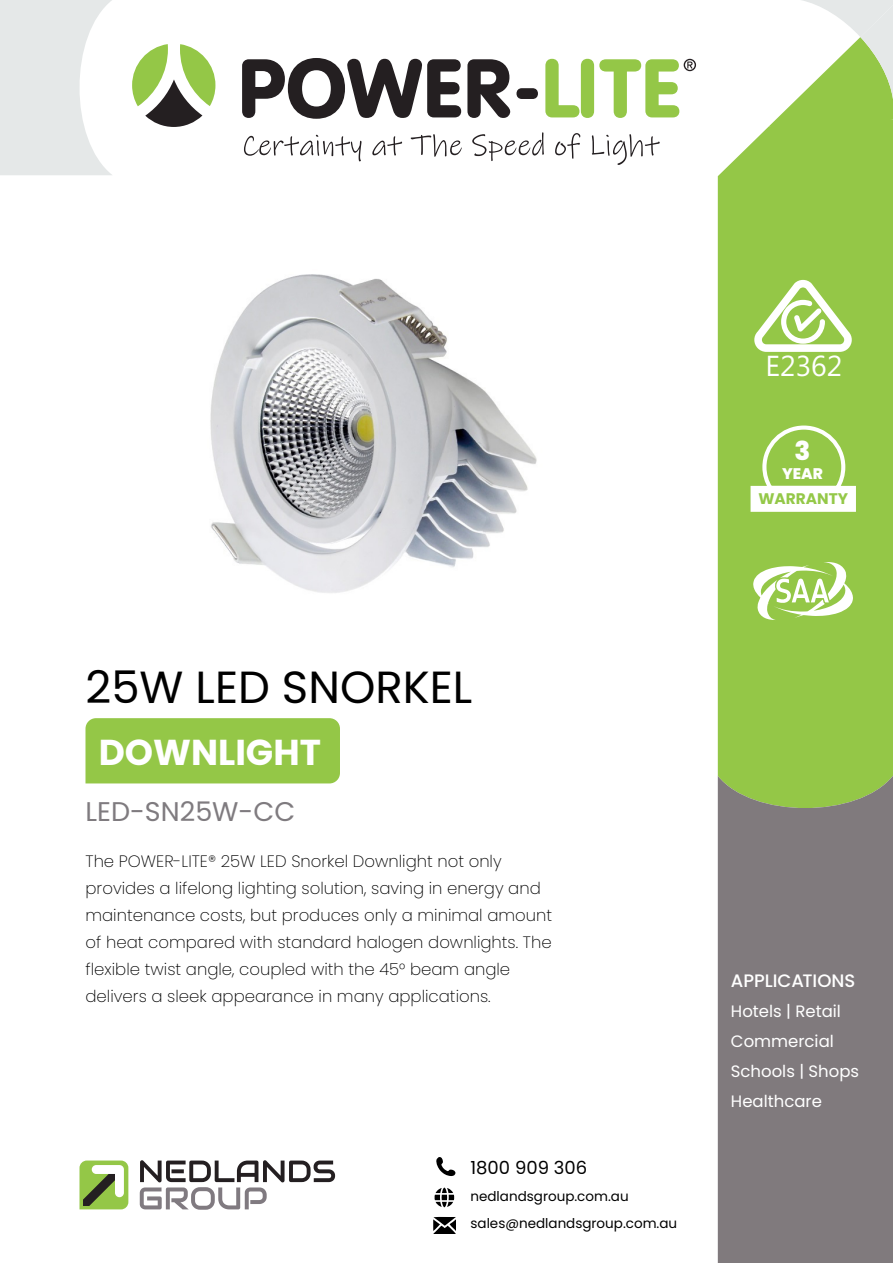
<style>
.page{position:relative;width:893px;height:1263px;background:#fff}
.page>*{position:absolute;margin:0;border:0;box-sizing:border-box;transform-origin:0 0}
.t1{font:45px "Poppins";color:#000}
.t2{font:700 36px "Poppins";color:#fff}
.t3{font:28.95px "Microsoft Phags Pa";color:#fff}
.t4{font:27px "Poppins";color:#7f7b7f}
.t5{font:800 26.1px "Poppins";color:#fff}
.t6{font:500 18px "Poppins";color:#fff}
.t7{font:18px "Poppins";color:#000}
.t8{font:200 16.5px/27px "Poppins";color:#000}
.t9{font:16.5px/30px "Poppins";color:#fff}
.t10{font:700 15.3px "Poppins";color:#94c848}
.t11{font:800 15.3px "Poppins";color:#fff}
.t12{font:13.5px/27.5px "Poppins";color:#000}
</style>
<div class="page">
<svg style="left:132px;top:44px;width:83px;height:83px"></svg>
<svg style="left:242px;top:58px;width:219px;height:61px"></svg>
<svg style="left:467px;top:59px;width:43px;height:59px"></svg>
<div style="left:516px;top:88px;width:22px;height:11px;background:#241f21;border-radius:5px"></div>
<svg style="left:545px;top:59px;width:34px;height:58px"></svg>
<div style="left:581px;top:59px;width:13px;height:59px;background:#94c747;border-radius:7px"></div>
<svg style="left:599px;top:59px;width:97px;height:59px"></svg>
<svg style="left:244px;top:135px;width:117px;height:26px"></svg>
<svg style="left:372px;top:136px;width:30px;height:20px"></svg>
<svg style="left:411px;top:134px;width:51px;height:23px"></svg>
<svg style="left:472px;top:132px;width:72px;height:29px"></svg>
<svg style="left:555px;top:133px;width:25px;height:26px"></svg>
<svg style="left:592px;top:134px;width:68px;height:31px"></svg>
<svg style="left:434px;top:1187px;width:21px;height:21px"></svg>
<svg style="left:436px;top:1157px;width:19px;height:19px"></svg>
<svg style="left:433px;top:1217px;width:22px;height:17px"></svg>
<svg style="left:79px;top:1160px;width:49px;height:49px"></svg>
<svg style="left:140px;top:1160px;width:195px;height:50px"></svg>
<div style="left:718px;top:127px;width:175px;height:649px;background:#94c747"></div>
<div style="left:718px;top:776px;width:175px;height:487px;background:#807a7d"></div>
<svg style="left:768px;top:0;width:125px;height:127px"></svg>
<svg style="left:0;top:0;width:112px;height:175px"></svg>
<img style="left:210px;top:274px;width:327px;height:319px">
<div style="left:85px;top:718px;width:255px;height:65px;background:#94c747"></div>
<svg style="left:753px;top:562px;width:100px;height:58px"></svg>
<svg style="left:753px;top:279px;width:100px;height:73px"></svg>
<svg style="left:760px;top:423px;width:87px;height:63px;background:#a1cd5e"></svg>
<div style="left:752px;top:487px;width:103px;height:24px;background:#fff"></div>
<div style="left:751px;top:486px;width:105px;height:26px;border:2px solid #fff"></div>
<h3 class="t3" style="left:765px;top:346px;width:78px">E2362</h3>
<h3 class="t5" style="left:794px;top:436px;width:17px">3</h3>
<p class="t11" style="left:782px;top:465px;width:42px">YEAR</p>
<p class="t10" style="left:758px;top:490px;width:91px">WARRANTY</p>
<h1 class="t1" style="left:85px;top:661px;width:388px">25W LED SNORKEL</h1>
<h2 class="t2" style="left:99px;top:732px;width:224px">DOWNLIGHT</h2>
<h3 class="t4" style="left:85px;top:796px;width:211px">LED-SN25W-CC</h3>
<p class="t8" style="left:85px;top:848px;width:468px">The POWER-LITE® 25W LED Snorkel Downlight not only provides a lifelong lighting solution, saving in energy and maintenance costs, but produces only a minimal amount of heat compared with standard halogen downlights. The flexible twist angle, coupled with the 45° beam angle delivers a sleek appearance in many applications.</p>
<p class="t7" style="left:470px;top:1157px;width:118px">1800 909 306</p>
<p class="t12" style="left:470px;top:1182px;width:208px">nedlandsgroup.com.au sales@nedlandsgroup.com.au</p>
<p class="t6" style="left:731px;top:970px;width:126px">APPLICATIONS</p>
<p class="t9" style="left:731px;top:996px;width:130px">Hotels | Retail<br>Commercial<br>Schools | Shops<br>Healthcare</p>
</div>
